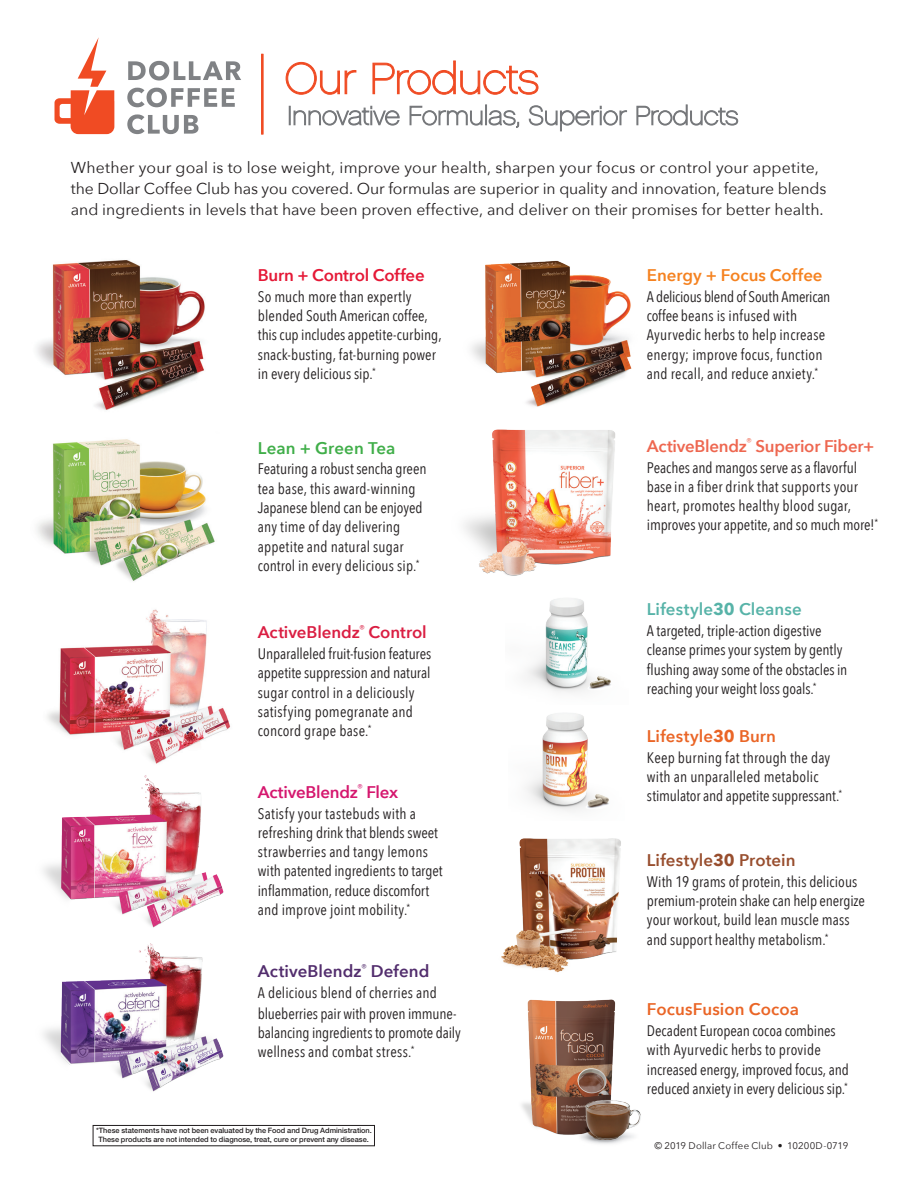
<style>
.page{position:relative;width:918px;height:1188px;background:#fff}
.page>*{position:absolute;margin:0;border:0;box-sizing:border-box;transform-origin:0 0}
.t1{font:600 16.8px "Avenir Next";letter-spacing:.005em;color:#ea6526}
.t2{font:600 16.8px "Avenir Next";letter-spacing:-.015em;color:#ee6750}
.t3{font:600 16.8px "Avenir Next";letter-spacing:-.005em;color:#da1e42}
.t4{font:600 16.8px "Avenir Next";letter-spacing:.005em;color:#522d6d}
.t5{font:600 16.8px "Avenir Next";letter-spacing:-.01em;color:#e51836}
.t6{font:600 16.8px "Avenir Next";color:#f58220}
.t7{font:600 16.8px "Avenir Next";letter-spacing:.005em;color:#984e2e}
.t8{font:600 16.8px "Avenir Next";letter-spacing:.01em;color:#57b3a8}
.t9{font:600 16.8px "Avenir Next";letter-spacing:-.015em;color:#d5176e}
.t10{font:600 16.8px "Avenir Next";letter-spacing:.005em;color:#40ae49}
.t11{font:15.75px/21px "Avenir Next";color:#231f20}
.t12{font:15.3px/19.2px "Avenir Next Condensed";color:#231f20}
.sub_1{font:9.6px "Avenir Next";letter-spacing:.015em;color:#231f20}
.Bullet_Style_orange{font:500 7.35px/8.7px "Helvetica Neue";color:#231f20;text-align:center}
.s1{font-weight:700}
</style>
<div class="page">
<hr style="left:261px;top:54px;width:2px;height:80px;background:#f04b23">
<svg style="left:286px;top:61px;width:252px;height:33px"></svg>
<svg style="left:289px;top:105px;width:449px;height:26px"></svg>
<svg style="left:128px;top:61px;width:113px;height:20px"></svg>
<svg style="left:127px;top:88px;width:108px;height:19px"></svg>
<svg style="left:127px;top:114px;width:71px;height:20px"></svg>
<svg style="left:55px;top:37px;width:59px;height:97px"></svg>
<img style="left:37px;top:260px;width:168px;height:150px">
<img style="left:37px;top:439px;width:178px;height:142px">
<img style="left:47px;top:609px;width:184px;height:154px">
<img style="left:471px;top:260px;width:161px;height:147px">
<img style="left:43px;top:763px;width:181px;height:162px">
<img style="left:464px;top:429px;width:151px;height:147px">
<img style="left:43px;top:925px;width:181px;height:167px">
<img style="left:501px;top:838px;width:120px;height:135px">
<img style="left:521px;top:999px;width:95px;height:136px">
<img style="left:572px;top:1080px;width:5px;height:55px">
<img style="left:577px;top:1080px;width:64px;height:64px">
<img style="left:526px;top:713px;width:63px;height:98px">
<img style="left:584px;top:793px;width:25px;height:17px">
<img style="left:526px;top:598px;width:62px;height:95px">
<img style="left:587px;top:674px;width:24px;height:18px">
<div style="left:93px;top:1125px;width:282px;height:21px;border:1px solid #231f20"></div>
<p class="t11" style="left:71px;top:156px;width:757px">Whether your goal is to lose weight, improve your health, sharpen your focus or control your appetite, the Dollar Coffee Club has you covered. Our formulas are superior in quality and innovation, feature blends and ingredients in levels that have been proven effective, and deliver on their promises for better health.</p>
<p class="t5" style="left:258px;top:261px;width:168px">Burn + Control Coffee</p>
<p class="t12" style="left:258px;top:286px;width:185px">So much more than expertly blended South American coffee, this cup includes appetite-curbing, snack-busting, fat-burning power in every delicious sip.<sup>*</sup></p>
<p class="t10" style="left:258px;top:433px;width:139px">Lean + Green Tea</p>
<p class="t12" style="left:258px;top:459px;width:170px">Featuring a robust sencha green tea base, this award-winning<br>Japanese blend can be enjoyed any time of day delivering appetite and natural sugar control in every delicious sip.<sup>*</sup></p>
<p class="t3" style="left:258px;top:618px;width:170px">ActiveBlendz<sup>®</sup> Control</p>
<p class="t12" style="left:258px;top:643px;width:175px">Unparalleled fruit-fusion features appetite suppression and natural sugar control in a deliciously satisfying pomegranate and concord grape base.<sup>*</sup></p>
<p class="t9" style="left:258px;top:777px;width:142px">ActiveBlendz<sup>®</sup> Flex</p>
<p class="t12" style="left:258px;top:803px;width:186px">Satisfy your tastebuds with a refreshing drink that blends sweet strawberries and tangy lemons with patented ingredients to target inflammation, reduce discomfort and improve joint mobility.<sup>*</sup></p>
<p class="t4" style="left:258px;top:957px;width:173px">ActiveBlendz<sup>®</sup> Defend</p>
<p class="t12" style="left:258px;top:982px;width:200px;line-height:20.9px">A delicious blend of cherries and blueberries pair with proven immune-</p>
<p class="t12" style="left:258px;top:1022px;width:204px">balancing ingredients to promote daily wellness and combat stress.<sup>*</sup></p>
<p class="Bullet_Style_orange" style="left:96px;top:1126px;width:277px">*These statements have not been evaluated by the Food and Drug Administration.<br>These products are not intended to diagnose, treat, cure or prevent any disease.</p>
<p class="t6" style="left:647px;top:261px;width:177px">Energy + Focus Coffee</p>
<p class="t12" style="left:647px;top:286px;width:185px">A delicious blend of South American coffee beans is infused with<br>Ayurvedic herbs to help increase energy; improve focus, function and recall, and reduce anxiety.<sup>*</sup></p>
<p class="t2" style="left:647px;top:432px;width:229px">ActiveBlendz<sup>®</sup> Superior Fiber+</p>
<p class="t12" style="left:647px;top:457px;width:233px">Peaches and mangos serve as a flavorful base in a fiber drink that supports your heart, promotes healthy blood sugar, improves your appetite, and so much more!<sup>*</sup></p>
<p class="t8" style="left:647px;top:595px;width:156px">Lifestyle<span class="s1">30</span> Cleanse</p>
<p class="t12" style="left:647px;top:621px;width:202px">A targeted, triple-action digestive cleanse primes your system by gently flushing away some of the obstacles in reaching your weight loss goals.<sup>*</sup></p>
<p class="t1" style="left:647px;top:722px;width:131px">Lifestyle<span class="s1">30</span> Burn</p>
<p class="t12" style="left:647px;top:747px;width:197px">Keep burning fat through the day with an unparalleled metabolic stimulator and appetite suppressant.<sup>*</sup></p>
<p class="t7" style="left:647px;top:846px;width:150px">Lifestyle<span class="s1">30</span> Protein</p>
<p class="t12" style="left:647px;top:871px;width:220px">With 19 grams of protein, this delicious premium-protein shake can help energize your workout, build lean muscle mass and support healthy metabolism.<sup>*</sup></p>
<p class="t1" style="left:647px;top:995px;width:154px">FocusFusion Cocoa</p>
<p class="t12" style="left:647px;top:1020px;width:203px">Decadent European cocoa combines with Ayurvedic herbs to provide increased energy, improved focus, and reduced anxiety in every delicious sip.<sup>*</sup></p>
<p class="sub_1" style="left:654px;top:1137px;width:195px">© 2019 Dollar Coffee Club • 10200D-0719</p>
</div>
